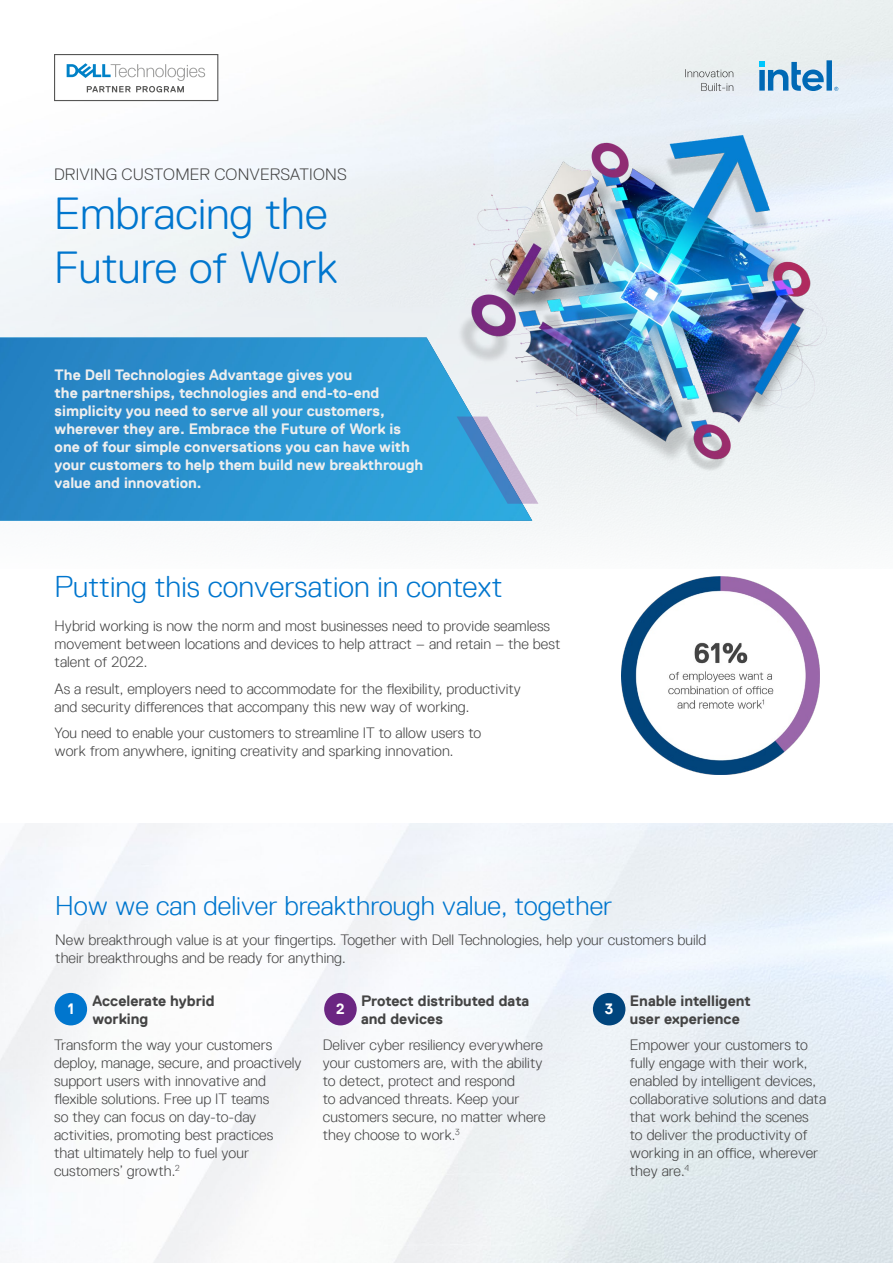
<style>
.page{position:relative;width:893px;height:1263px;background:#fff}
.page>*{position:absolute;margin:0;border:0;box-sizing:border-box;transform-origin:0 0}
.t1{font:300 45px/54px "Dell Replica";color:#0076ce}
.t2{font:300 30px "Dell Replica TT";color:#0076ce}
.t3{font:300 27px "Dell Replica TT";color:#0076ce}
.t4{font:300 16.5px "Dell Replica";letter-spacing:.01em;color:#444}
.t5{font:300 15px/18px "Dell Replica TT";color:#444}
.t6{font:700 15px/18px "Dell Replica TT";color:#eee}
.t7{font:700 15px/18px "Dell Replica TT";color:#444}
.t8{font:700 15px "Dell Replica TT";color:#fff}
</style>
<div class="page">
<img style="left:0;top:0;width:893px;height:540px">
<img style="left:0;top:338px;width:532px;height:183px">
<img style="left:0;top:824px;width:893px;height:439px">
<img style="left:621px;top:576px;width:198px;height:198px">
<svg style="left:457px;top:416px;width:81px;height:88px;background:#63aad8"></svg>
<div style="left:55px;top:993px;width:32px;height:32px;background:#0076ce;border-radius:50%"></div>
<div style="left:324px;top:993px;width:33px;height:32px;background:#6b2682;border-radius:50%"></div>
<div style="left:593px;top:993px;width:32px;height:32px;background:#00457d;border-radius:50%"></div>
<svg style="left:685px;top:69px;width:48px;height:8px"></svg>
<svg style="left:701px;top:83px;width:32px;height:8px"></svg>
<svg style="left:759px;top:60px;width:79px;height:31px;background:#84b6d8"></svg>
<img style="left:458px;top:135px;width:401px;height:336px">
<div style="left:54px;top:54px;width:164px;height:47px;background:#fff;border:1px solid #575756"></div>
<svg style="left:67px;top:63px;width:138px;height:29px"></svg>
<p class="t4" style="left:54px;top:165px;width:294px">DRIVING CUSTOMER CONVERSATIONS</p>
<h1 class="t1" style="left:54px;top:187px;width:285px">Embracing the<br>Future of Work</h1>
<p class="t6" style="left:55px;top:366px;width:370px">The Dell Technologies Advantage gives you<br>the partnerships, technologies and end-to-end simplicity you need to serve all your customers, wherever they are. Embrace the Future of Work is one of four simple conversations you can have with your customers to help them build new breakthrough value and innovation.</p>
<h2 class="t2" style="left:55px;top:570px;width:449px">Putting this conversation in context</h2>
<p class="t5" style="left:55px;top:617px;width:507px">Hybrid working is now the norm and most businesses need to provide seamless movement between locations and devices to help attract – and retain – the best talent of 2022.</p>
<p class="t5" style="left:55px;top:679px;width:468px">As a result, employers need to accommodate for the flexibility, productivity and security differences that accompany this new way of working.</p>
<p class="t5" style="left:55px;top:724px;width:428px">You need to enable your customers to streamline IT to allow users to work from anywhere, igniting creativity and sparking innovation.</p>
<h3 class="t3" style="left:55px;top:891px;width:559px">How we can deliver breakthrough value, together</h3>
<p class="t5" style="left:55px;top:931px;width:653px">New breakthrough value is at your fingertips. Together with Dell Technologies, help your customers build their breakthroughs and be ready for anything.</p>
<p class="t8" style="left:68px;top:1001px;width:8px">1</p>
<p class="t8" style="left:336px;top:1001px;width:10px">2</p>
<p class="t8" style="left:605px;top:1001px;width:10px">3</p>
<p class="t7" style="left:361px;top:991px;width:170px">Protect distributed data and devices</p>
<p class="t5" style="left:323px;top:1036px;width:224px">Deliver cyber resiliency everywhere your customers are, with the ability to detect, protect and respond<br>to advanced threats. Keep your customers secure, no matter where they choose to work.<sup>3</sup></p>
<p class="t7" style="left:630px;top:991px;width:123px">Enable intelligent user experience</p>
<p class="t5" style="left:630px;top:1036px;width:198px">Empower your customers to fully engage with their work, enabled by intelligent devices, collaborative solutions and data that work behind the scenes<br>to deliver the productivity of working in an office, wherever they are.<sup>4</sup></p>
<p class="t7" style="left:92px;top:991px;width:124px">Accelerate hybrid working</p>
<p class="t5" style="left:54px;top:1036px;width:249px">Transform the way your customers deploy, manage, secure, and proactively support users with innovative and flexible solutions. Free up IT teams<br>so they can focus on day-to-day activities, promoting best practices that ultimately help to fuel your customers’ growth.<sup>2</sup></p>
</div>
